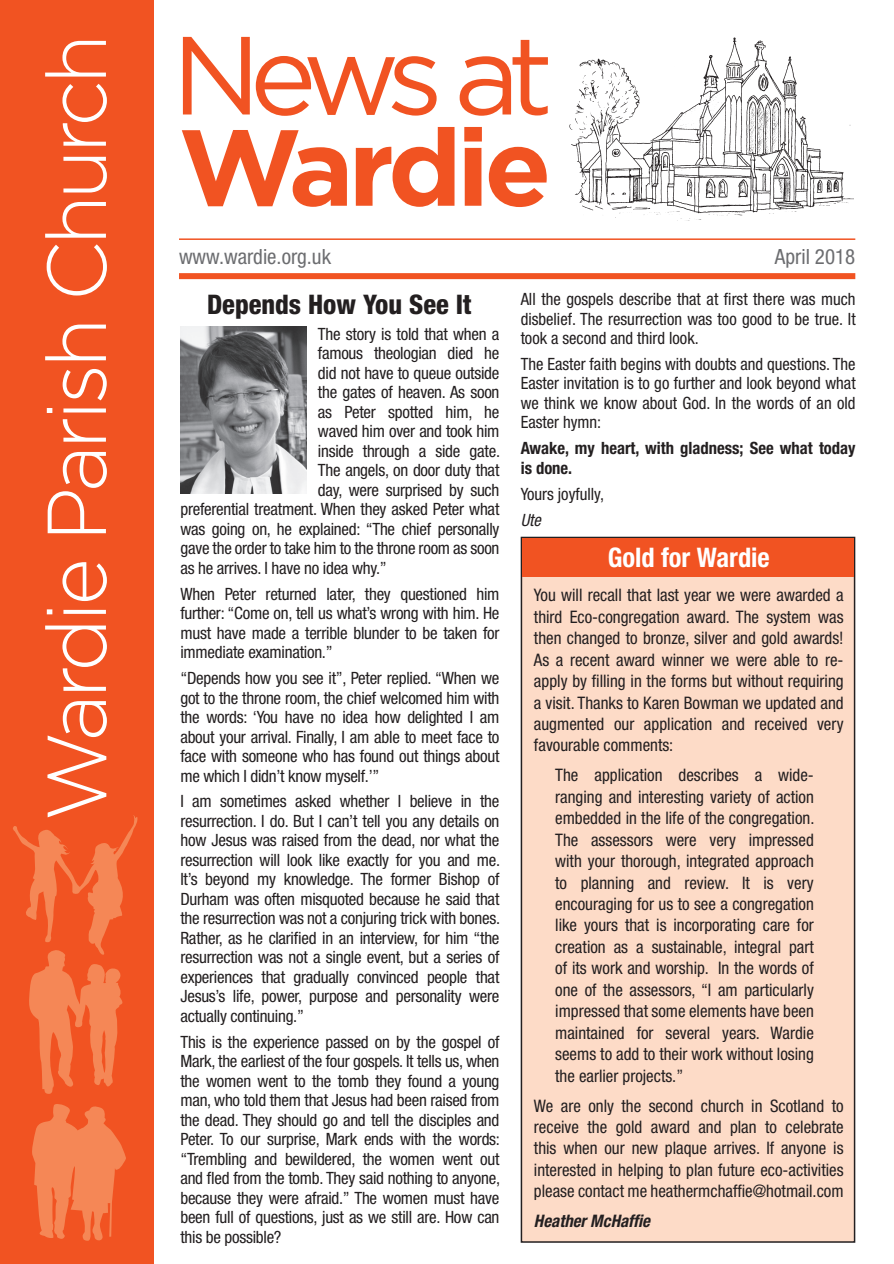
<style>
.page{position:relative;width:894px;height:1264px;background:#fff}
.page>*{position:absolute;margin:0;border:0;box-sizing:border-box;transform-origin:0 0}
.t1{font:800 condensed 27px "Helvetica Neue";color:#231f20}
.t2{font:700 condensed 27px "Helvetica Neue";color:#fff}
.t3{font:condensed 21px "Helvetica Neue";color:#6c6d70}
.t4{font:condensed 17.25px/21.5px "Helvetica Neue";color:#231f20;text-align:justify}
.t5{font:italic 700 condensed 17.25px "Helvetica Neue";color:#231f20}
.t6{font:condensed 16.95px/19.5px "Helvetica Neue";letter-spacing:-.015em;color:#231f20;text-align:justify}
.t7{font:700 condensed 16.95px/19.5px "Helvetica Neue";color:#231f20}
.t8{font:italic condensed 16.95px "Helvetica Neue";color:#231f20}
</style>
<div class="page">
<img style="left:569px;top:37px;width:284px;height:183px">
<svg style="left:183px;top:37px;width:67px;height:77px"></svg>
<svg style="left:256px;top:56px;width:180px;height:60px"></svg>
<svg style="left:460px;top:40px;width:88px;height:76px"></svg>
<svg style="left:182px;top:130px;width:165px;height:77px"></svg>
<svg style="left:356px;top:127px;width:98px;height:80px"></svg>
<svg style="left:464px;top:127px;width:18px;height:79px"></svg>
<svg style="left:489px;top:147px;width:58px;height:60px"></svg>
<div style="left:0;top:0;width:153px;height:1264px;background:#f15322"></div>
<svg style="left:45px;top:625px;width:62px;height:66px"></svg>
<svg style="left:47px;top:609px;width:59px;height:5px"></svg>
<svg style="left:62px;top:562px;width:45px;height:39px"></svg>
<svg style="left:48px;top:452px;width:59px;height:81px"></svg>
<svg style="left:62px;top:419px;width:44px;height:23px"></svg>
<svg style="left:47px;top:408px;width:59px;height:5px"></svg>
<svg style="left:63px;top:369px;width:44px;height:31px"></svg>
<svg style="left:45px;top:325px;width:61px;height:35px"></svg>
<svg style="left:47px;top:244px;width:60px;height:51px"></svg>
<svg style="left:45px;top:202px;width:61px;height:36px"></svg>
<svg style="left:63px;top:157px;width:44px;height:35px"></svg>
<svg style="left:62px;top:84px;width:45px;height:62px"></svg>
<svg style="left:45px;top:41px;width:61px;height:36px"></svg>
<svg style="left:13px;top:701px;width:124px;height:393px"></svg>
<svg style="left:32px;top:1104px;width:94px;height:136px"></svg>
<hr style="left:179px;top:238px;width:676px;height:2px;background:#f15322">
<div style="left:179px;top:273px;width:676px;height:6px;background:#f15322"></div>
<img style="left:180px;top:326px;width:126px;height:167px">
<div style="left:521px;top:537px;width:333px;height:705px;background:#fddbc7"></div>
<div style="left:521px;top:537px;width:334px;height:705px;border:2px solid #231f20"></div>
<div style="left:522px;top:538px;width:332px;height:39px;background:#f15322"></div>
<p class="t3" style="left:179px;top:244px;width:153px">www.wardie.org.uk</p>
<h1 class="t1" style="left:207px;top:287px;width:266px">Depends How You See It</h1>
<p class="t6" style="left:521px;top:289px;width:336px">All the gospels describe that at first there was much disbelief. The resurrection was too good to be true. It took a second and third look.</p>
<p class="t6" style="left:521px;top:354px;width:336px">The Easter faith begins with doubts and questions. The Easter invitation is to go further and look beyond what we think we know about God. In the words of an old Easter hymn:</p>
<p class="t7" style="left:521px;top:438px;width:336px">Awake, my heart, with gladness; See what today is done.</p>
<p class="t6" style="left:521px;top:484px;width:85px">Yours joyfully,</p>
<p class="t8" style="left:521px;top:510px;width:22px">Ute</p>
<h1 class="t2" style="left:608px;top:541px;width:164px">Gold for Wardie</h1>
<p class="t4" style="left:534px;top:584px;width:311px">You will recall that last year we were awarded a third Eco-congregation award. The system was then changed to bronze, silver and gold awards!<br>As a recent award winner we were able to re&shy;apply by filling in the forms but without requiring a visit. Thanks to Karen Bowman we updated and augmented our application and received very favourable comments:</p>
<p class="t4" style="left:555px;top:764px;width:261px">The application describes a wide&shy;ranging and interesting variety of action embedded in the life of the congregation.<br>The assessors were very impressed with your thorough, integrated approach to planning and review. It is very encouraging for us to see a congregation like yours that is incorporating care for creation as a sustainable, integral part of its work and worship. In the words of one of the assessors, “I am particularly impressed that some elements have been maintained for several years. Wardie seems to add to their work without losing the earlier projects.”</p>
<p class="t4" style="left:534px;top:1094px;width:311px">We are only the second church in Scotland to receive the gold award and plan to celebrate this when our new plaque arrives. If anyone is interested in helping to plan future eco-activities please contact me heathermchaffie@hotmail.com</p>
<p class="t5" style="left:534px;top:1210px;width:118px">Heather McHaffie</p>
<p class="t3" style="left:774px;top:244px;width:82px">April 2018</p>
<p class="t6" style="left:318px;top:324px;width:183px">The story is told that when a</p>
<p class="t6" style="left:318px;top:343px;width:183px">famous theologian died he</p>
<p class="t6" style="left:318px;top:363px;width:183px">did not have to queue outside</p>
<p class="t6" style="left:318px;top:382px;width:183px">the gates of heaven. As soon</p>
<p class="t6" style="left:318px;top:402px;width:183px">as Peter spotted him, he</p>
<p class="t6" style="left:318px;top:421px;width:183px">waved him over and took him</p>
<p class="t6" style="left:318px;top:441px;width:184px">inside through a side gate.</p>
<p class="t6" style="left:318px;top:460px;width:183px">The angels, on door duty that</p>
<p class="t6" style="left:318px;top:480px;width:183px">day, were surprised by such</p>
<p class="t6" style="left:180px;top:499px;width:320px">preferential treatment. When they asked Peter what</p>
<p class="t6" style="left:180px;top:519px;width:320px">was going on, he explained: “The chief personally</p>
<p class="t6" style="left:180px;top:538px;width:320px">gave the order to take him to the throne room as soon</p>
<p class="t6" style="left:180px;top:558px;width:208px">as he arrives. I have no idea why.”</p>
<p class="t6" style="left:180px;top:584px;width:320px">When Peter returned later, they questioned him further: “Come on, tell us what’s wrong with him. He must have made a terrible blunder to be taken for immediate examination.”</p>
<p class="t6" style="left:180px;top:668px;width:320px">“Depends how you see it”, Peter replied. “When we got to the throne room, the chief welcomed him with the words: ‘You have no idea how delighted I am about your arrival. Finally, I am able to meet face to face with someone who has found out things about me which I didn’t know myself.’”</p>
<p class="t6" style="left:180px;top:791px;width:321px">I am sometimes asked whether I believe in the resurrection. I do. But I can’t tell you any details on how Jesus was raised from the dead, nor what the resurrection will look like exactly for you and me.<br>It’s beyond my knowledge. The former Bishop of Durham was often misquoted because he said that the resurrection was not a conjuring trick with bones.<br>Rather, as he clarified in an interview, for him “the resurrection was not a single event, but a series of experiences that gradually convinced people that Jesus’s life, power, purpose and personality were actually continuing.”</p>
<p class="t6" style="left:180px;top:1032px;width:321px">This is the experience passed on by the gospel of Mark, the earliest of the four gospels. It tells us, when the women went to the tomb they found a young man, who told them that Jesus had been raised from the dead. They should go and tell the disciples and Peter. To our surprise, Mark ends with the words: “Trembling and bewildered, the women went out and fled from the tomb. They said nothing to anyone, because they were afraid.” The women must have been full of questions, just as we still are. How can this be possible?</p>
</div>
